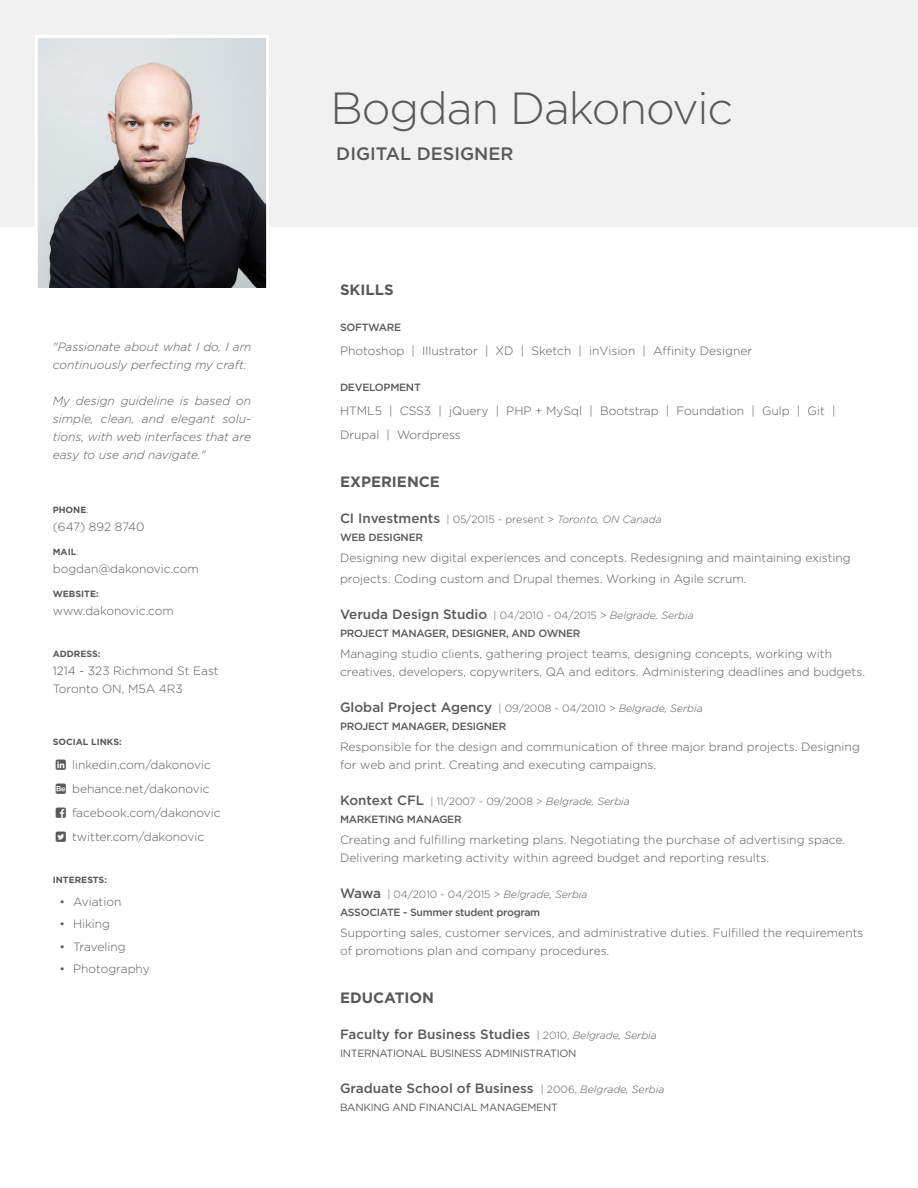
<style>
.page{position:relative;width:918px;height:1188px;background:#fff}
.page>*{position:absolute;margin:0;border:0;box-sizing:border-box;transform-origin:0 0}
.t1{font:300 45px "Gotham";letter-spacing:-.025em;color:#58595b}
.t2{font:500 18px "Gotham";color:#58595b}
.t3{font:700 15px "Gotham";color:#58595b}
.t4{font:500 13.5px "Gotham";color:#58595b}
.t5{font:300 12px/18px "Gotham";color:#58595b}
.t6{font:italic 300 12px/18px "Gotham";color:#58595b}
.t7{font:500 10.5px/18px "Gotham";letter-spacing:-.025em;color:#58595b}
.t8{font:300 10.5px/18px "Gotham";color:#58595b}
.t9{font:10.5px "Gotham";letter-spacing:-.025em;color:#58595b}
.t10{font:700 9px "Gotham";color:#58595b}
.s1{font-weight:300}
.s2{font-weight:500;font-size:13.5px}
.s3{font-style:italic}
.s4{font-weight:500}
.s5{font-weight:300;font-size:10.5px}
.s6{font-weight:300;font-style:italic;font-size:10.5px}
.s7{font-size:13.5px}
.s8{font-weight:300;font-style:italic}
</style>
<div class="page">
<div style="left:0;top:0;width:918px;height:227px;background:#f1f1f2"></div>
<img style="left:39px;top:39px;width:226px;height:248px">
<div style="left:35px;top:35px;width:234px;height:256px;border:3px solid #fff"></div>
<p class="t6" style="left:53px;top:337px;width:200px">"Passionate about what I do, I am continuously perfecting my craft.</p>
<p class="t6" style="left:53px;top:391px;width:200px;text-align:justify">My design guideline is based on simple, clean, and elegant solu&shy;tions, with web interfaces that are easy to use and navigate."</p>
<p class="t10" style="left:53px;top:504px;width:37px">PHONE<span class="s1">:</span></p>
<p class="t5" style="left:53px;top:517px;width:93px">(647) 892 8740</p>
<p class="t10" style="left:53px;top:546px;width:27px">MAIL<span class="s1">:</span></p>
<p class="t5" style="left:53px;top:559px;width:148px">bogdan@dakonovic.com</p>
<p class="t10" style="left:53px;top:588px;width:47px">WEBSITE:</p>
<p class="t5" style="left:53px;top:601px;width:123px">www.dakonovic.com</p>
<p class="t10" style="left:53px;top:648px;width:49px">ADDRESS:</p>
<p class="t5" style="left:53px;top:661px;width:167px">1214 - 323 Richmond St East<br>Toronto ON, M5A 4R3</p>
<p class="t10" style="left:53px;top:736px;width:71px">SOCIAL LINKS:</p>
<p class="t5" style="left:72px;top:753px;width:150px;line-height:24px">linkedin.com/dakonovic behance.net/dakonovic facebook.com/dakonovic twitter.com/dakonovic</p>
<p class="t10" style="left:53px;top:874px;width:56px">INTERESTS:</p>
<p class="t5" style="left:60px;top:892px;width:63px">• Aviation</p>
<p class="t5" style="left:60px;top:915px;width:52px">• Hiking</p>
<p class="t5" style="left:60px;top:937px;width:68px">• Traveling</p>
<p class="t5" style="left:60px;top:960px;width:92px">• Photography</p>
<h1 class="t1" style="left:330px;top:80px;width:404px">Bogdan Dakonovic</h1>
<h2 class="t2" style="left:336px;top:142px;width:179px">DIGITAL DESIGNER</h2>
<p class="t3" style="left:340px;top:280px;width:55px">SKILLS</p>
<p class="t7" style="left:340px;top:318px;width:63px">SOFTWARE</p>
<p class="t5" style="left:340px;top:341px;width:414px">Photoshop | Illustrator | XD | Sketch | inVision | Affinity Designer</p>
<p class="t7" style="left:340px;top:378px;width:82px">DEVELOPMENT</p>
<p class="t5" style="left:340px;top:398px;width:497px;line-height:24px">HTML5 | CSS3 | jQuery | PHP + MySql | Bootstrap | Foundation | Gulp | Git |<br>Drupal | Wordpress</p>
<p class="t3" style="left:340px;top:472px;width:102px">EXPERIENCE</p>
<p class="t8" style="left:340px;top:510px;width:323px"><span class="s2">CI Investments</span> | 05/2015 - present &gt; <span class="s3">Toronto, ON Canada<br></span><span class="s4">WEB DESIGNER</span></p>
<p class="t5" style="left:340px;top:547px;width:512px;line-height:21px">Designing new digital experiences and concepts. Redesigning and maintaining existing projects. Coding custom and Drupal themes. Working in Agile scrum.</p>
<p class="t4" style="left:340px;top:605px;width:355px">Veruda Design Studio <span class="s5">| 04/2010 - 04/2015 &gt;</span> <span class="s6">Belgrade, Serbia</span></p>
<p class="t7" style="left:340px;top:624px;width:242px">PROJECT MANAGER, DESIGNER, AND OWNER</p>
<p class="t5" style="left:340px;top:644px;width:527px">Managing studio clients, gathering project teams, designing concepts, working with creatives, developers, copywriters, QA and editors. Administering deadlines and budgets.</p>
<p class="t4" style="left:340px;top:698px;width:364px">Global Project Agency <span class="s5">| 09/2008 - 04/2010 &gt;</span> <span class="s6">Belgrade, Serbia</span></p>
<p class="t7" style="left:340px;top:717px;width:168px">PROJECT MANAGER, DESIGNER</p>
<p class="t5" style="left:340px;top:737px;width:521px">Responsible for the design and communication of three major brand projects. Designing for web and print. Creating and executing campaigns.</p>
<p class="t8" style="left:340px;top:792px;width:291px"><span class="s2">Kontext CFL</span> | 11/2007 - 09/2008 &gt; <span class="s3">Belgrade, Serbia<br></span><span class="s4">MARKETING MANAGER</span></p>
<p class="t5" style="left:340px;top:830px;width:507px">Creating and fulfilling marketing plans. Negotiating the purchase of advertising space.<br>Delivering marketing activity within agreed budget and reporting results.</p>
<p class="t7" style="left:340px;top:885px;width:249px"><span class="s7">Wawa</span> <span class="s1">| 04/2010 - 04/2015 &gt;</span> <span class="s8">Belgrade, Serbia<br></span>ASSOCIATE - Summer student program</p>
<p class="t5" style="left:340px;top:923px;width:525px">Supporting sales, customer services, and administrative duties. Fulfilled the requirements of promotions plan and company procedures.</p>
<p class="t3" style="left:340px;top:988px;width:96px">EDUCATION</p>
<p class="t4" style="left:340px;top:1025px;width:318px">Faculty for Business Studies <span class="s5">| 2010,</span> <span class="s6">Belgrade, Serbia</span></p>
<p class="t9" style="left:340px;top:1047px;width:238px">INTERNATIONAL BUSINESS ADMINISTRATION</p>
<p class="t4" style="left:340px;top:1079px;width:326px">Graduate School of Business <span class="s5">| 2006,</span> <span class="s6">Belgrade, Serbia</span></p>
<p class="t9" style="left:340px;top:1101px;width:219px">BANKING AND FINANCIAL MANAGEMENT</p>
</div>
